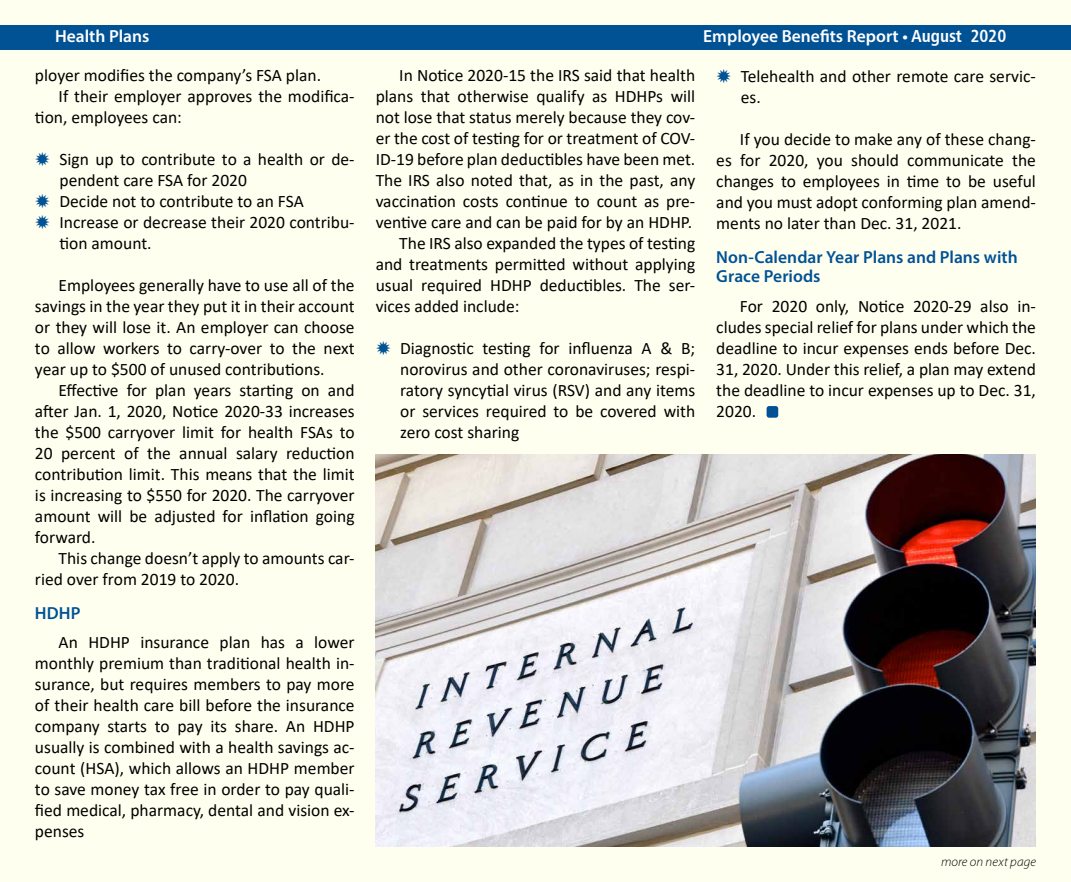
<style>
.page{position:relative;width:1071px;height:882px;background:#fff}
.page>*{position:absolute;margin:0;border:0;box-sizing:border-box;transform-origin:0 0}
.t1{font:17.5px/21px "Calibri";color:#000;text-align:justify}
.t2{font:600 17.5px/19.2px "Myriad Pro";color:#005295}
.t3{font:600 17.5px "Myriad Pro";color:#fff}
.t4{font:italic 300 13.12px "Myriad Pro";letter-spacing:.01em;color:#000}
.s1{font-family:"Humanist 777 BT Bold Condensed B";font-weight:400}
</style>
<div class="page">
<div style="left:1px;top:1px;width:1070px;height:881px;background:#fffff0"></div>
<div style="left:0;top:25px;width:1071px;height:24px;background:#005295"></div>
<img style="left:376px;top:454px;width:660px;height:393px">
<div style="left:767px;top:406px;width:11px;height:12px;background:#005295;border-radius:3px"></div>
<p class="t3" style="left:55px;top:25px;width:96px">Health Plans</p>
<p class="t3" style="left:703px;top:25px;width:305px">Employee Benefits Report • <span class="s1">August 2020</span></p>
<p class="t1" style="left:35px;top:65px;width:288px">ployer modifies the company’s FSA plan.</p>
<p class="t1" style="left:59px;top:86px;width:298px">If their employer approves the modifica-</p>
<p class="t1" style="left:35px;top:107px;width:148px">tion, employees can:</p>
<p class="t1" style="left:59px;top:149px;width:297px;text-align:left">Sign up to contribute to a health or de&shy;pendent care FSA for 2020<br>Decide not to contribute to an FSA<br>Increase or decrease their 2020 contribu&shy;tion amount.</p>
<p class="t1" style="left:35px;top:275px;width:321px;text-indent:24px">Employees generally have to use all of the savings in the year they put it in their account or they will lose it. An employer can choose to allow workers to carry-over to the next year up to $500 of unused contributions.</p>
<p class="t1" style="left:35px;top:380px;width:321px;text-indent:24px">Effective for plan years starting on and after Jan. 1, 2020, Notice 2020-33 increases the $500 carryover limit for health FSAs to 20 percent of the annual salary reduction contribution limit. This means that the limit is increasing to $550 for 2020. The carryover amount will be adjusted for inflation going forward.</p>
<p class="t1" style="left:35px;top:548px;width:321px;text-indent:24px">This change doesn’t apply to amounts car&shy;ried over from 2019 to 2020.</p>
<p class="t2" style="left:35px;top:603px;width:47px">HDHP</p>
<p class="t1" style="left:35px;top:632px;width:321px;text-indent:24px">An HDHP insurance plan has a lower monthly premium than traditional health in&shy;surance, but requires members to pay more of their health care bill before the insurance company starts to pay its share. An HDHP usually is combined with a health savings ac&shy;count (HSA), which allows an HDHP member to save money tax free in order to pay quali&shy;fied medical, pharmacy, dental and vision ex&shy;penses</p>
<p class="t1" style="left:399px;top:65px;width:298px">In Notice 2020-15 the IRS said that health</p>
<p class="t1" style="left:376px;top:86px;width:321px">plans that otherwise qualify as HDHPs will</p>
<p class="t1" style="left:376px;top:107px;width:321px">not lose that status merely because they cov-</p>
<p class="t1" style="left:376px;top:128px;width:321px">er the cost of testing for or treatment of COV-</p>
<p class="t1" style="left:376px;top:149px;width:321px">ID-19 before plan deductibles have been met.</p>
<p class="t1" style="left:376px;top:170px;width:321px">The IRS also noted that, as in the past, any</p>
<p class="t1" style="left:376px;top:191px;width:321px">vaccination costs continue to count as pre-</p>
<p class="t1" style="left:376px;top:212px;width:318px">ventive care and can be paid for by an HDHP.</p>
<p class="t1" style="left:399px;top:233px;width:298px">The IRS also expanded the types of testing</p>
<p class="t1" style="left:376px;top:254px;width:321px">and treatments permitted without applying</p>
<p class="t1" style="left:376px;top:275px;width:321px">usual required HDHP deductibles. The ser-</p>
<p class="t1" style="left:376px;top:296px;width:145px">vices added include:</p>
<p class="t1" style="left:400px;top:338px;width:297px">Diagnostic testing for influenza A &amp; B; norovirus and other coronaviruses; respi&shy;ratory syncytial virus (RSV) and any items or services required to be covered with zero cost sharing</p>
<p class="t1" style="left:741px;top:66px;width:297px">Telehealth and other remote care servic&shy;es.</p>
<p class="t1" style="left:716px;top:129px;width:321px;text-indent:24px">If you decide to make any of these chang&shy;es for 2020, you should communicate the changes to employees in time to be useful and you must adopt conforming plan amend&shy;ments no later than Dec. 31, 2021.</p>
<p class="t2" style="left:716px;top:247px;width:303px">Non-Calendar Year Plans and Plans with<br>Grace Periods</p>
<p class="t1" style="left:716px;top:295px;width:321px;text-indent:24px">For 2020 only, Notice 2020-29 also in&shy;cludes special relief for plans under which the deadline to incur expenses ends before Dec.<br>31, 2020. Under this relief, a plan may extend the deadline to incur expenses up to Dec. 31, 2020.</p>
<p class="t4" style="left:941px;top:855px;width:96px">more on next page</p>
</div>
